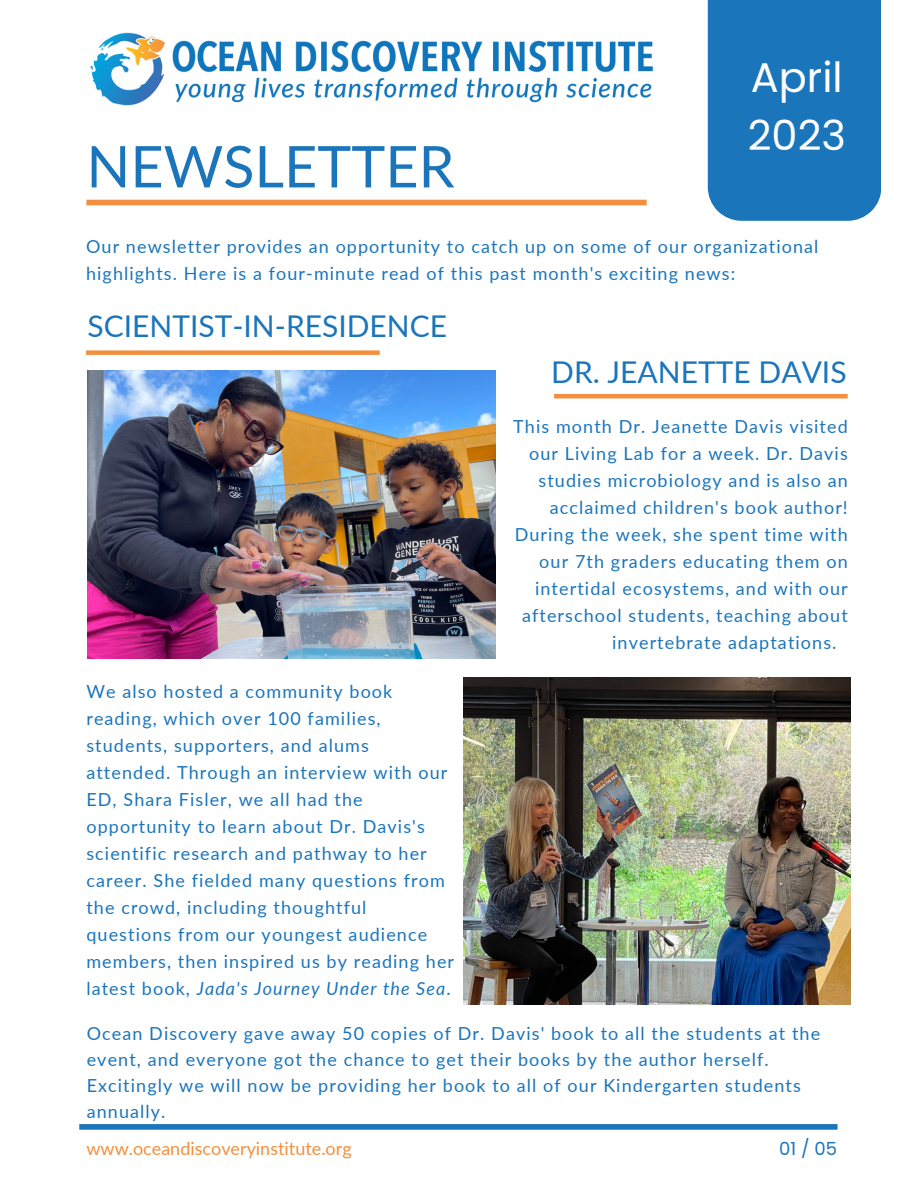
<style>
.page{position:relative;width:918px;height:1188px;background:#fff}
.page>*{position:absolute;margin:0;border:0;box-sizing:border-box;transform-origin:0 0}
.t1{font:57.6px "Lato";color:#1b75bb}
.t2{font:41.55px/57.2px "Poppins";color:#fff}
.t3{font:30px "Lato";color:#1b75bb}
.t4{font:18px/27px "Lato";letter-spacing:.06em;color:#1b75bb}
.t5{font:18px "Lato";color:#f38f3e}
.t6{font:18px "Poppins";color:#1b75bb}
.s1{font-style:italic}
</style>
<div class="page">
<div style="left:708px;top:0;width:173px;height:221px;background:#1b75bb"></div>
<div style="left:86px;top:200px;width:561px;height:5px;background:#f38f3e"></div>
<img style="left:90px;top:32px;width:564px;height:74px">
<img style="left:464px;top:677px;width:387px;height:328px">
<hr style="left:554px;top:394px;width:294px;height:4px;background:#f38f3e">
<div style="left:86px;top:350px;width:294px;height:5px;background:#f38f3e"></div>
<img style="left:87px;top:371px;width:409px;height:288px">
<div style="left:79px;top:1124px;width:759px;height:6px;background:#1b75bb"></div>
<h1 class="t1" style="left:86px;top:131px;width:370px">NEWSLETTER</h1>
<h2 class="t2" style="left:748px;top:49px;width:100px">April<br>2023</h2>
<p class="t4" style="left:86px;top:233px;width:734px">Our newsletter provides an opportunity to catch up on some of our organizational highlights. Here is a four-minute read of this past month's exciting news:</p>
<h3 class="t3" style="left:87px;top:307px;width:361px">SCIENTIST-IN-RESIDENCE</h3>
<h3 class="t3" style="left:551px;top:354px;width:297px">DR. JEANETTE DAVIS</h3>
<p class="t4" style="left:513px;top:412px;width:336px">This month Dr. Jeanette Davis visited</p>
<p class="t4" style="left:529px;top:439px;width:320px">our Living Lab for a week. Dr. Davis</p>
<p class="t4" style="left:539px;top:466px;width:311px">studies microbiology and is also an</p>
<p class="t4" style="left:550px;top:493px;width:299px">acclaimed children's book author!</p>
<p class="t4" style="left:515px;top:520px;width:335px">During the week, she spent time with</p>
<p class="t4" style="left:539px;top:547px;width:310px">our 7th graders educating them on</p>
<p class="t4" style="left:535px;top:574px;width:314px">intertidal ecosystems, and with our</p>
<p class="t4" style="left:522px;top:601px;width:327px">afterschool students, teaching about</p>
<p class="t4" style="left:612px;top:628px;width:226px">invertebrate adaptations.</p>
<p class="t4" style="left:86px;top:677px;width:369px">We also hosted a community book reading, which over 100 families, students, supporters, and alums attended. Through an interview with our ED, Shara Fisler, we all had the opportunity to learn about Dr. Davis's scientific research and pathway to her career. She fielded many questions from the crowd, including thoughtful questions from our youngest audience members, then inspired us by reading her latest book, <span class="s1">Jada's Journey Under the Sea</span>.</p>
<p class="t4" style="left:87px;top:1021px;width:735px;line-height:26px">Ocean Discovery gave away 50 copies of Dr. Davis' book to all the students at the event, and everyone got the chance to get their books by the author herself.<br>Excitingly we will now be providing her book to all of our Kindergarten students annually.</p>
<p class="t5" style="left:86px;top:1137px;width:267px">www.oceandiscoveryinstitute.org</p>
<p class="t6" style="left:779px;top:1136px;width:59px">01 / 05</p>
</div>
